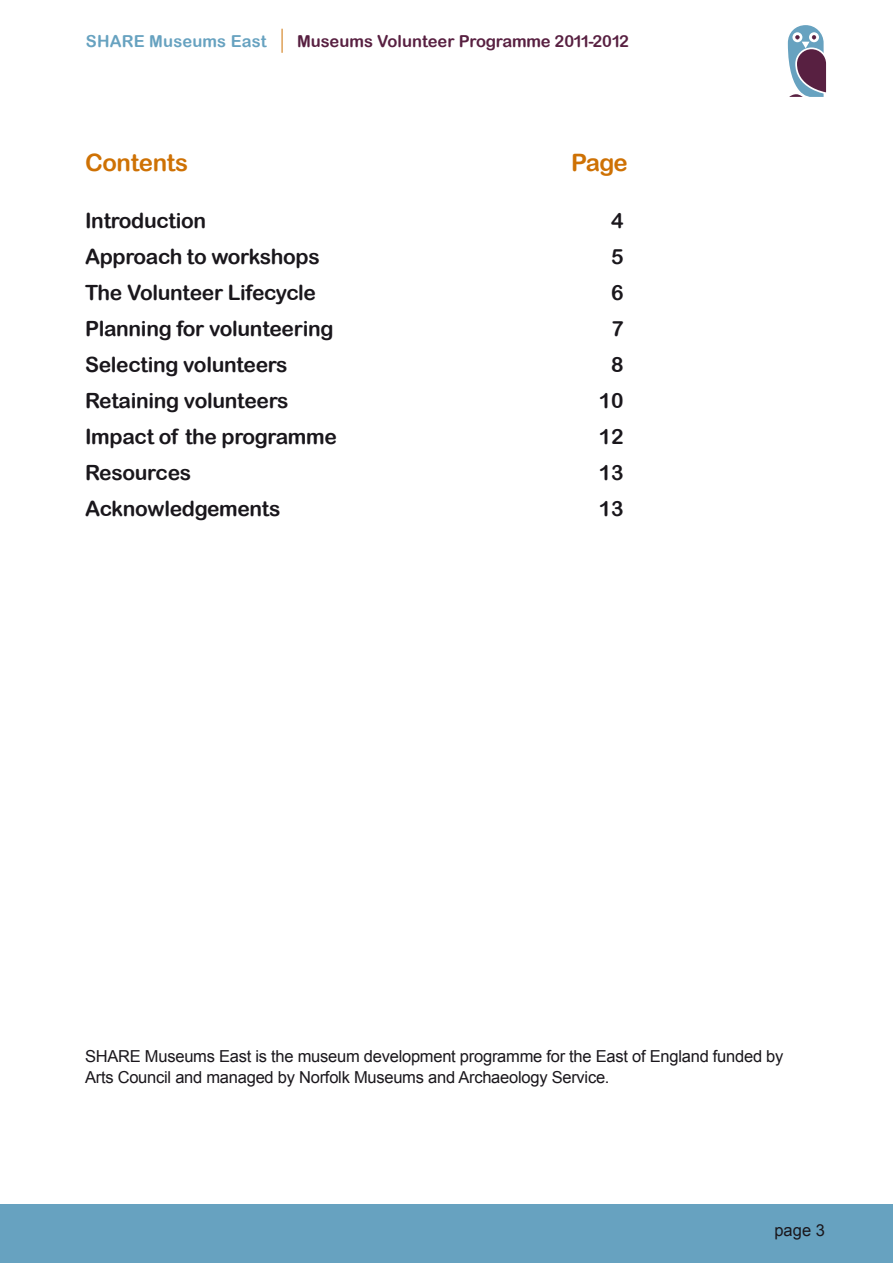
<style>
.page{position:relative;width:893px;height:1263px;background:#fff}
.page>*{position:absolute;margin:0;border:0;box-sizing:border-box;transform-origin:0 0}
.t1{font:24px "Arial Rounded MT Bold";letter-spacing:-.015em;color:#ce7104}
.t2{font:21px "Arial Rounded MT Bold";letter-spacing:-.015em;color:#1a171c}
.t3{font:16.5px/21px "Arial";letter-spacing:-.015em;color:#1a171c}
.t4{font:16.5px "Arial Rounded MT Bold";color:#582041}
.t5{font:16.5px "Arial Rounded MT Bold";letter-spacing:.01em;color:#67a2c0}
</style>
<div class="page">
<div style="left:0;top:1204px;width:893px;height:59px;background:#67a2c0"></div>
<svg style="left:282px;top:29px;width:1px;height:24px"></svg>
<svg style="left:787px;top:25px;width:40px;height:72px"></svg>
<p class="t5" style="left:86px;top:32px;width:182px">SHARE Museums East</p>
<p class="t4" style="left:297px;top:32px;width:333px">Museums Volunteer Programme 2011-2012</p>
<p class="t1" style="left:85px;top:148px;width:104px">Contents</p>
<p class="t1" style="left:571px;top:148px;width:58px">Page</p>
<p class="t2" style="left:85px;top:208px;width:123px">Introduction</p>
<p class="t2" style="left:611px;top:208px;width:14px">4</p>
<p class="t2" style="left:85px;top:244px;width:236px">Approach to workshops</p>
<p class="t2" style="left:611px;top:244px;width:14px">5</p>
<p class="t2" style="left:85px;top:280px;width:233px">The Volunteer Lifecycle</p>
<p class="t2" style="left:611px;top:280px;width:14px">6</p>
<p class="t2" style="left:85px;top:316px;width:250px">Planning for volunteering</p>
<p class="t2" style="left:611px;top:316px;width:14px">7</p>
<p class="t2" style="left:85px;top:352px;width:204px">Selecting volunteers</p>
<p class="t2" style="left:611px;top:352px;width:14px">8</p>
<p class="t2" style="left:85px;top:388px;width:205px">Retaining volunteers</p>
<p class="t2" style="left:599px;top:388px;width:26px">10</p>
<p class="t2" style="left:85px;top:424px;width:253px">Impact of the programme</p>
<p class="t2" style="left:599px;top:424px;width:26px">12</p>
<p class="t2" style="left:85px;top:460px;width:108px">Resources</p>
<p class="t2" style="left:599px;top:460px;width:26px">13</p>
<p class="t2" style="left:85px;top:496px;width:197px">Acknowledgements</p>
<p class="t2" style="left:599px;top:496px;width:26px">13</p>
<p class="t3" style="left:85px;top:1045px;width:700px">SHARE Museums East is the museum development programme for the East of England funded by<br>Arts Council and managed by Norfolk Museums and Archaeology Service.</p>
<p class="t3" style="left:774px;top:1220px;width:52px">page 3</p>
</div>
